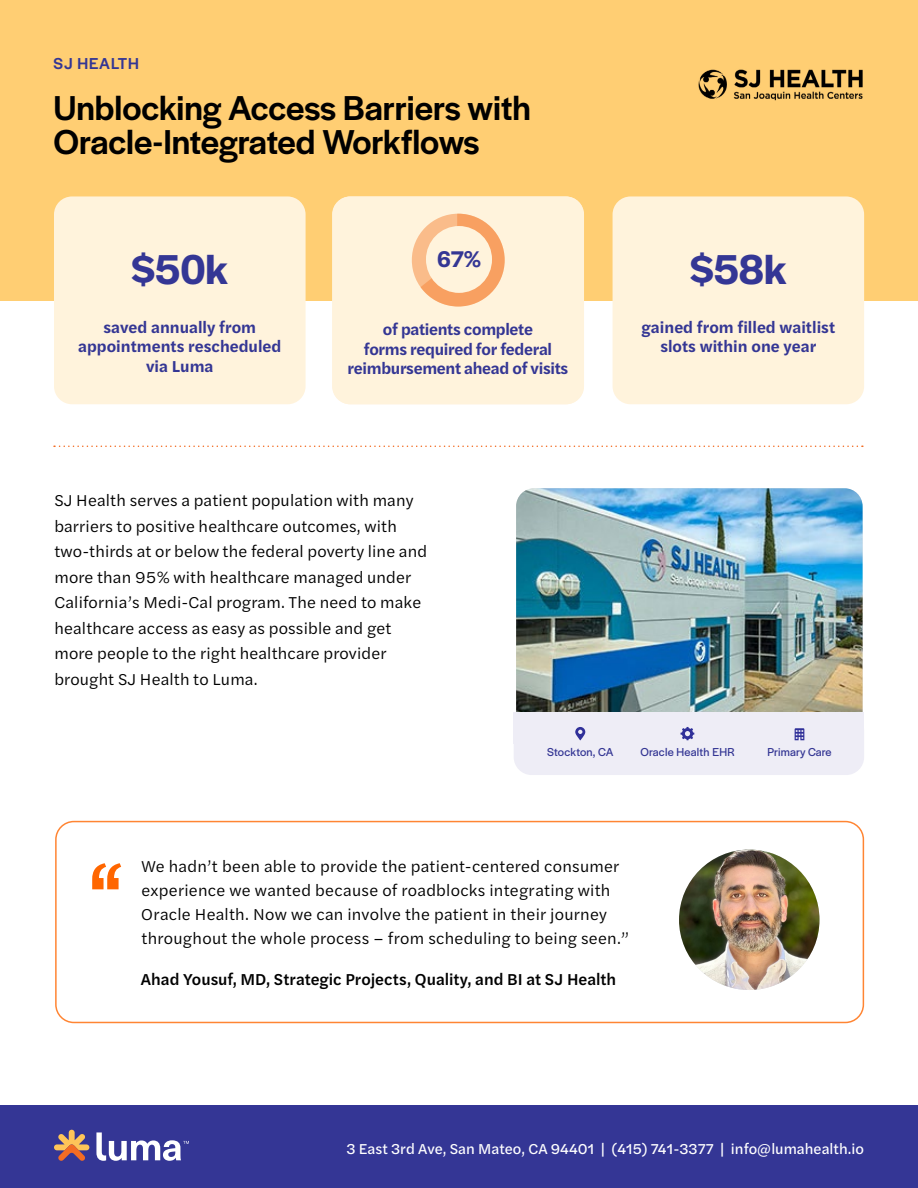
<style>
.page{position:relative;width:918px;height:1188px;background:#fff}
.page>*{position:absolute;margin:0;border:0;box-sizing:border-box;transform-origin:0 0}
.t1{font:500 84px "Halyard Display";color:#f60}
.t2{font:600 43.5px "Halyard Display";color:#343695}
.t3{font:500 36px/34.5px "Halyard Display";color:#000}
.t4{font:600 23.7px "Halyard Display";color:#343694}
.t5{font:16.5px/25.5px "Halyard Text";letter-spacing:.01em;color:#000}
.t6{font:600 16.5px/19.5px "Halyard Text";color:#343694;text-align:center}
.t7{font:600 16.5px/19.5px "Halyard Text";letter-spacing:-.02em;color:#343694;text-align:center}
.t8{font:500 16.5px "Halyard Text";color:#000}
.t9{font:500 16.5px "Halyard Display";letter-spacing:.05em;color:#343694}
.t10{font:15px "Halyard Text";color:#fff}
.t11{font:12px "Halyard Display";letter-spacing:.02em;color:#343694}
</style>
<div class="page">
<div style="left:0;top:1106px;width:918px;height:82px;background:#343695"></div>
<div style="left:0;top:0;width:918px;height:300px;background:#ffce73"></div>
<svg style="left:54px;top:1130px;width:35px;height:31px"></svg>
<svg style="left:96px;top:1132px;width:93px;height:29px"></svg>
<svg style="left:54px;top:446px;width:809px;height:1px"></svg>
<div style="left:613px;top:196px;width:251px;height:208px;background:#fff3dc;border-radius:18px"></div>
<div style="left:54px;top:196px;width:252px;height:208px;background:#fff3dc;border-radius:18px"></div>
<div style="left:332px;top:196px;width:252px;height:208px;background:#fff3dc;border-radius:18px"></div>
<img style="left:516px;top:488px;width:347px;height:225px">
<div style="left:514px;top:713px;width:350px;height:62px;background:#eeedf6;border-radius:18px"></div>
<svg style="left:514px;top:713px;width:350px;height:28px"></svg>
<img style="left:698px;top:69px;width:165px;height:32px">
<div style="left:412px;top:214px;width:93px;height:93px;background:#fabc8a;border-radius:50%"></div>
<svg style="left:421px;top:214px;width:84px;height:93px"></svg>
<div style="left:426px;top:226px;width:66px;height:67px;background:#fff3dc;border-radius:50%"></div>
<div style="left:55px;top:821px;width:809px;height:202px;border:2px solid #ff8533;border-radius:18px"></div>
<img style="left:679px;top:850px;width:141px;height:140px;border-radius:70px">
<p class="t9" style="left:54px;top:52px;width:87px">SJ HEALTH</p>
<h3 class="t3" style="left:54px;top:89px;width:479px">Unblocking Access Barriers with<br>Oracle-Integrated Workflows</h3>
<h3 class="t4" style="left:437px;top:242px;width:45px">67%</h3>
<h2 class="t2" style="left:132px;top:238px;width:97px">$50k</h2>
<h2 class="t2" style="left:690px;top:238px;width:97px">$58k</h2>
<p class="t7" style="left:348px;top:319px;width:222px">of patients complete<br>forms required for federal reimbursement ahead of visits</p>
<p class="t6" style="left:78px;top:316px;width:205px">saved annually from appointments rescheduled via Luma</p>
<p class="t6" style="left:642px;top:316px;width:195px">gained from filled waitlist slots within one year</p>
<p class="t5" style="left:54px;top:487px;width:374px">SJ Health serves a patient population with many barriers to positive healthcare outcomes, with two-thirds at or below the federal poverty line and more than 95% with healthcare managed under California’s Medi-Cal program. The need to make healthcare access as easy as possible and get more people to the right healthcare provider brought SJ Health to Luma.</p>
<p class="t11" style="left:547px;top:743px;width:68px">Stockton, CA</p>
<p class="t11" style="left:640px;top:743px;width:96px">Oracle Health EHR</p>
<p class="t11" style="left:767px;top:743px;width:66px">Primary Care</p>
<h1 class="t1" style="left:89px;top:833px;width:35px">“</h1>
<p class="t5" style="left:141px;top:853px;width:490px;line-height:24px">We hadn’t been able to provide the patient-centered consumer experience we wanted because of roadblocks integrating with Oracle Health. Now we can involve the patient in their journey throughout the whole process – from scheduling to being seen.”</p>
<p class="t8" style="left:141px;top:968px;width:477px">Ahad Yousuf, MD, Strategic Projects, Quality, and BI at SJ Health</p>
<p class="t10" style="left:347px;top:1138px;width:519px">3 East 3rd Ave, San Mateo, CA 94401 | (415) 741-3377 | info@lumahealth.io</p>
</div>
